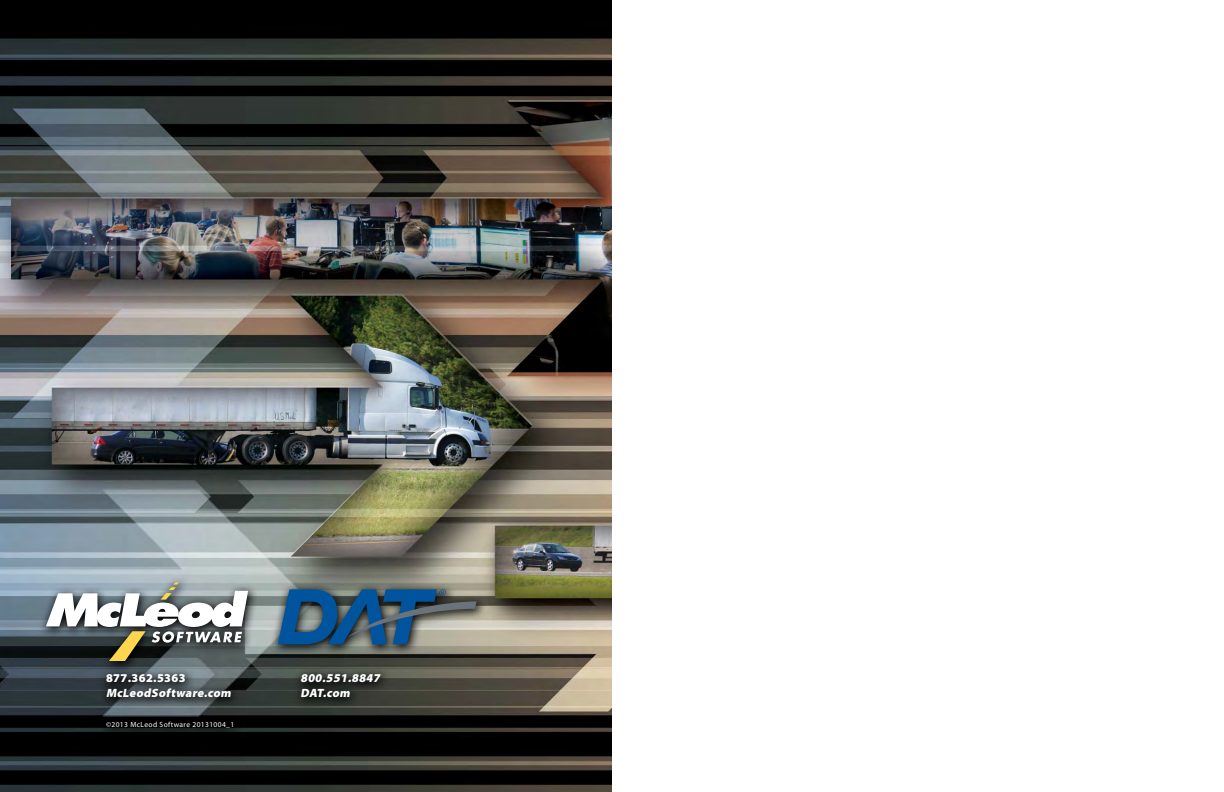
<style>
.page{position:relative;width:1224px;height:792px;background:#fff}
.page>*{position:absolute;margin:0;border:0;box-sizing:border-box;transform-origin:0 0}
.t1{font:italic 900 12px/15px "Myriad Pro";color:#fff}
.t2{font:900 12px "Myriad Pro";letter-spacing:.03em;color:#fff}
.t3{font:7.5px "Myriad Pro";letter-spacing:.05em;color:#fff}
</style>
<div class="page">
<img style="left:0;top:0;width:612px;height:792px">
<svg style="left:36px;top:574px;width:221px;height:98px;background:#7c8a90"></svg>
<svg style="left:46px;top:582px;width:202px;height:79px"></svg>
<svg style="left:97px;top:665px;width:145px;height:73px;background:#343b3d"></svg>
<svg style="left:268px;top:581px;width:217px;height:74px;background:#82857b"></svg>
<svg style="left:278px;top:589px;width:199px;height:55px;background:#476a84"></svg>
<svg style="left:291px;top:665px;width:99px;height:42px;background:#333831"></svg>
<p class="t2" style="left:106px;top:670px;width:81px">877.362.5363</p>
<p class="t1" style="left:106px;top:685px;width:129px">McLeodSoftware.com</p>
<p class="t3" style="left:106px;top:719px;width:130px">©2013 McLeod Software 20131004_1</p>
<p class="t1" style="left:301px;top:670px;width:83px">800.551.8847<br>DAT.com</p>
</div>
